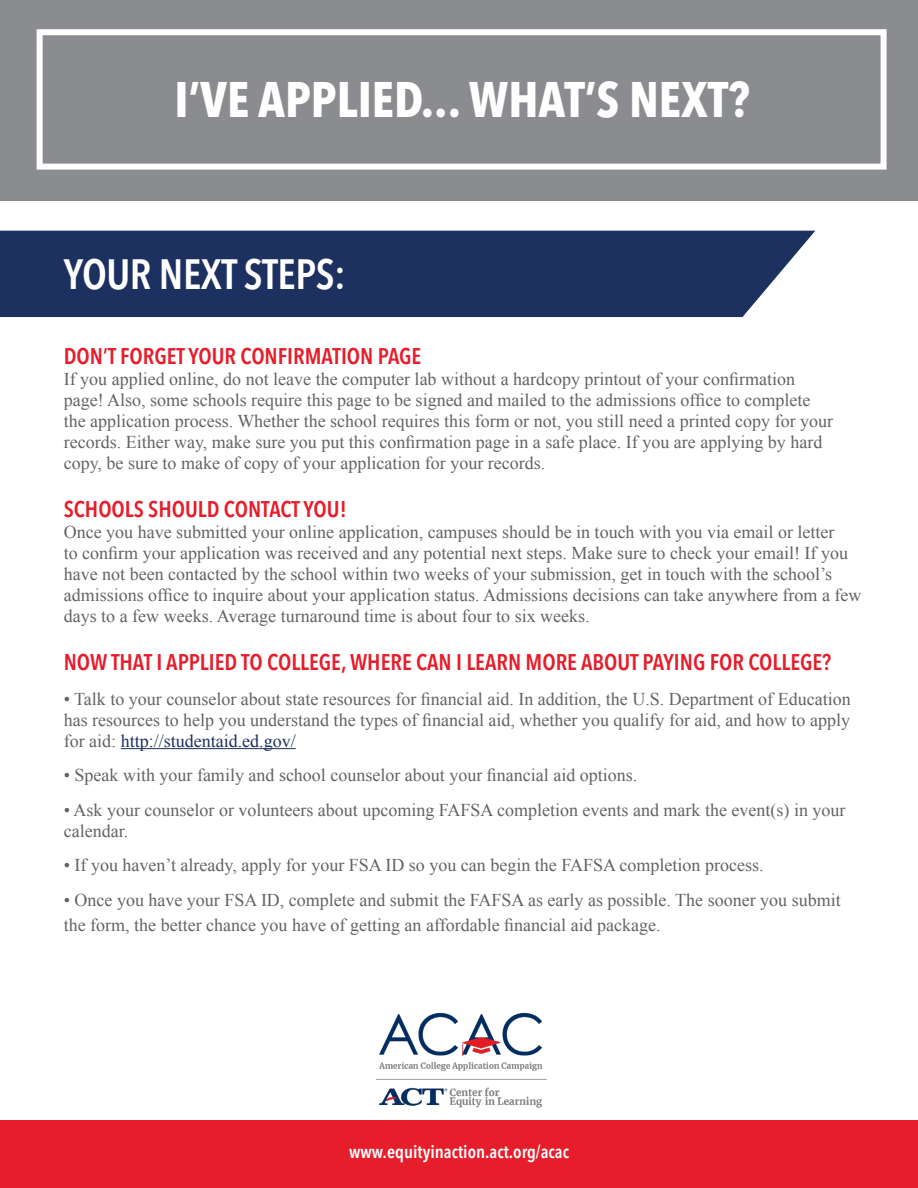
<style>
.page{position:relative;width:918px;height:1188px;background:#fff}
.page>*{position:absolute;margin:0;border:0;box-sizing:border-box;transform-origin:0 0}
.t1{font:700 condensed 49.5px "Avenir Next LT Pro";color:#fff}
.t2{font:600 condensed 42px "Avenir Next LT Pro";letter-spacing:-.01em;color:#fff}
.regular_text{font:600 condensed 22.5px "Avenir Next LT Pro";color:#e61d2a}
.regular_text-2{font:18px/21px "Times New Roman";color:#636366}
.t3{font:600 condensed 18px "Avenir Next LT Pro";color:#fff}
.s1{color:#1c3160}
</style>
<div class="page">
<hr style="left:121px;top:748px;width:175px;height:1px;background:#1c3160">
<div style="left:0;top:0;width:918px;height:200px;background:#8a8c8f"></div>
<div style="left:37px;top:29px;width:850px;height:141px;border:6px solid #fff"></div>
<div style="left:0;top:231px;width:815px;height:86px;background:#1c3160"></div>
<div style="left:0;top:1120px;width:918px;height:68px;background:#e61d2a"></div>
<img style="left:377px;top:1012px;width:170px;height:96px">
<p class="t1" style="left:174px;top:69px;width:577px">I’VE APPLIED... WHAT’S NEXT?</p>
<p class="t2" style="left:64px;top:248px;width:284px">YOUR NEXT STEPS:</p>
<p class="regular_text" style="left:64px;top:343px;width:359px">DON’T FORGET YOUR CONFIRMATION PAGE</p>
<p class="regular_text-2" style="left:64px;top:368px;width:771px">If you applied online, do not leave the computer lab without a hardcopy printout of your confirmation page! Also, some schools require this page to be signed and mailed to the admissions office to complete the application process. Whether the school requires this form or not, you still need a printed copy for your records. Either way, make sure you put this confirmation page in a safe place. If you are applying by hard copy, be sure to make of copy of your application for your records.</p>
<p class="regular_text" style="left:64px;top:496px;width:285px">SCHOOLS SHOULD CONTACT YOU!</p>
<p class="regular_text-2" style="left:64px;top:521px;width:799px">Once you have submitted your online application, campuses should be in touch with you via email or letter<br>to confirm your application was received and any potential next steps. Make sure to check your email! If you have not been contacted by the school within two weeks of your submission, get in touch with the school’s admissions office to inquire about your application status. Admissions decisions can take anywhere from a few days to a few weeks. Average turnaround time is about four to six weeks.</p>
<p class="regular_text" style="left:64px;top:649px;width:769px">NOW THAT I APPLIED TO COLLEGE, WHERE CAN I LEARN MORE ABOUT PAYING FOR COLLEGE?</p>
<p class="regular_text-2" style="left:64px;top:688px;width:789px;text-align:justify">• Talk to your counselor about state resources for financial aid. In addition, the U.S. Department of Education has resources to help you understand the types of financial aid, whether you qualify for aid, and how to apply for aid: <span class="s1">http://studentaid.ed.gov/</span></p>
<p class="regular_text-2" style="left:64px;top:764px;width:575px">• Speak with your family and school counselor about your financial aid options.</p>
<p class="regular_text-2" style="left:64px;top:799px;width:783px">• Ask your counselor or volunteers about upcoming FAFSA completion events and mark the event(s) in your calendar.</p>
<p class="regular_text-2" style="left:64px;top:854px;width:701px">• If you haven’t already, apply for your FSA ID so you can begin the FAFSA completion process.</p>
<p class="regular_text-2" style="left:64px;top:887px;width:779px;line-height:25.5px">• Once you have your FSA ID, complete and submit the FAFSA as early as possible. The sooner you submit the form, the better chance you have of getting an affordable financial aid package.</p>
<p class="t3" style="left:349px;top:1141px;width:221px">www.equityinaction.act.org/acac</p>
</div>
